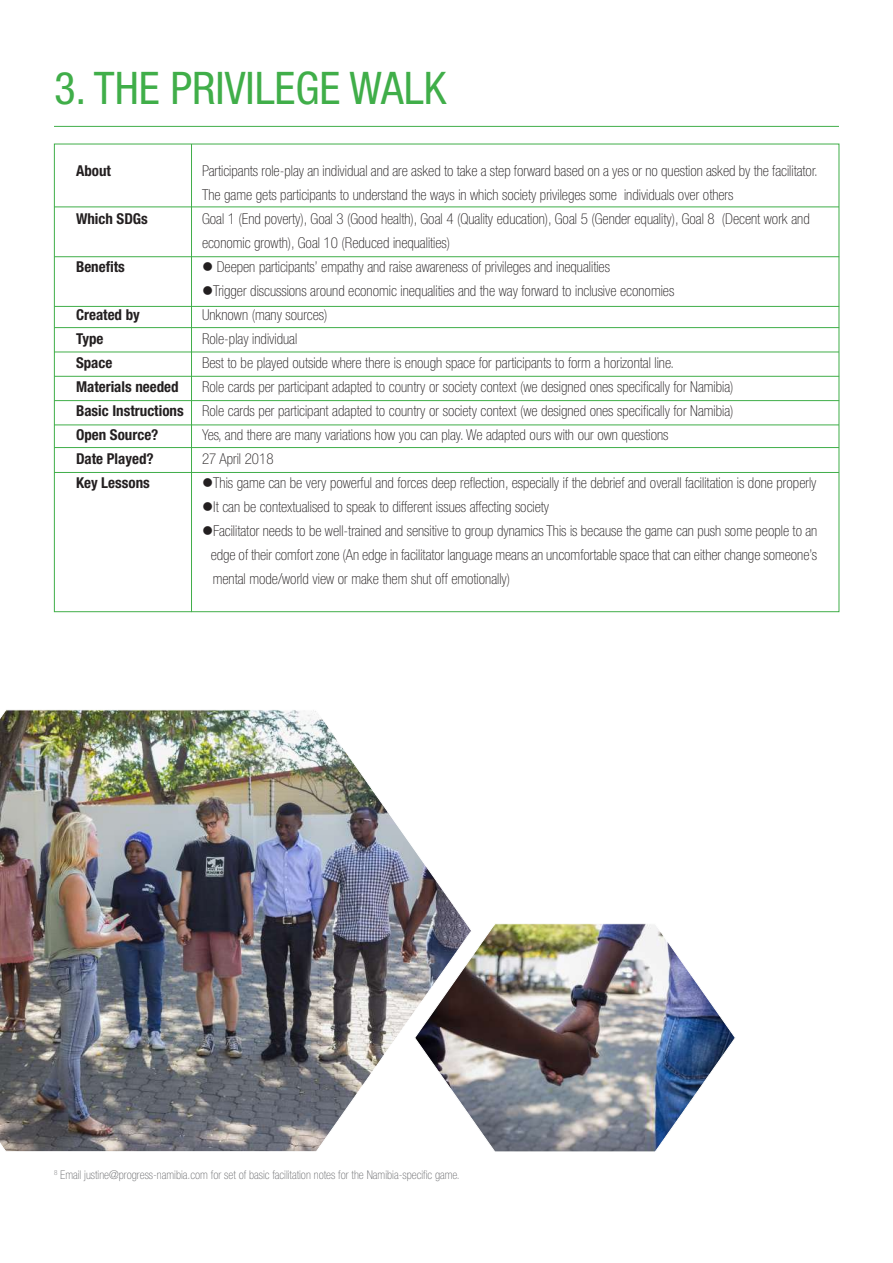
<style>
.page{position:relative;width:893px;height:1263px;background:#fff}
.page>*{position:absolute;margin:0;border:0;box-sizing:border-box;transform-origin:0 0}
.t1{font:condensed 45px "Helvetica Neue LT Std";color:#40ae49}
.t2{font:100 condensed 15px/24px "Helvetica Neue LT Std";color:#231f20}
.t3{font:700 condensed 15px "Helvetica Neue LT Std";color:#231f20}
.t4{font:100 condensed 12px "Helvetica Neue LT Std";color:#6c6d70}
.s1{font-weight:700}
</style>
<div class="page">
<hr style="left:54px;top:126px;width:785px;height:1px;background:#40ae49">
<hr style="left:191px;top:144px;width:1px;height:468px;background:#40ae49">
<hr style="left:54px;top:256px;width:785px;height:1px;background:#40ae49">
<hr style="left:54px;top:306px;width:785px;height:1px;background:#40ae49">
<hr style="left:54px;top:327px;width:785px;height:1px;background:#40ae49">
<hr style="left:54px;top:352px;width:785px;height:1px;background:#40ae49">
<hr style="left:54px;top:376px;width:785px;height:1px;background:#40ae49">
<hr style="left:54px;top:400px;width:785px;height:1px;background:#40ae49">
<img style="left:0;top:710px;width:466px;height:442px">
<img style="left:414px;top:923px;width:322px;height:229px">
<hr style="left:54px;top:207px;width:785px;height:1px;background:#40ae49">
<hr style="left:54px;top:424px;width:785px;height:1px;background:#40ae49">
<hr style="left:54px;top:447px;width:785px;height:1px;background:#40ae49">
<hr style="left:54px;top:472px;width:785px;height:1px;background:#40ae49">
<h1 class="t1" style="left:54px;top:62px;width:394px">3. THE PRIVILEGE WALK</h1>
<p class="t3" style="left:76px;top:162px;width:36px">About</p>
<p class="t2" style="left:202px;top:159px;width:617px">Participants role-play an individual and are asked to take a step forward based on a yes or no question asked by the facilitator.<br>The game gets participants to understand the ways in which society privileges some individuals over others</p>
<p class="t3" style="left:76px;top:210px;width:73px">Which SDGs</p>
<p class="t2" style="left:202px;top:207px;width:609px">Goal 1 (End poverty), Goal 3 (Good health), Goal 4 (Quality education), Goal 5 (Gender equality), Goal 8 (Decent work and economic growth), Goal 10 (Reduced inequalities)</p>
<p class="t3" style="left:76px;top:258px;width:50px">Benefits</p>
<p class="t2" style="left:202px;top:255px;width:409px">● Deepen participants’ empathy and raise awareness of privileges and inequalities</p>
<p class="t2" style="left:202px;top:279px;width:474px">●Trigger discussions around economic inequalities and the way forward to inclusive economies</p>
<p class="t3" style="left:76px;top:306px;width:65px">Created by</p>
<p class="t2" style="left:202px;top:303px;width:127px">Unknown (many sources)</p>
<p class="t3" style="left:76px;top:330px;width:29px">Type</p>
<p class="t2" style="left:202px;top:327px;width:97px">Role-play individual</p>
<p class="t3" style="left:76px;top:354px;width:38px">Space</p>
<p class="t2" style="left:202px;top:351px;width:473px">Best to be played outside where there is enough space for participants to form a horizontal line.</p>
<p class="t3" style="left:76px;top:378px;width:104px">Materials needed</p>
<p class="t2" style="left:76px;top:375px;width:659px;text-align:justify;text-indent:126px">Role cards per participant adapted to country or society context (we designed ones specifically for Namibia)<br><span class="s1">Basic Instructions</span> Role cards per participant adapted to country or society context (we designed ones specifically for Namibia)<br><span class="s1">Open Source?</span></p>
<p class="t2" style="left:202px;top:423px;width:468px">Yes, and there are many variations how you can play. We adapted ours with our own questions</p>
<p class="t3" style="left:76px;top:450px;width:79px">Date Played?</p>
<p class="t2" style="left:202px;top:447px;width:73px">27 April 2018</p>
<p class="t3" style="left:76px;top:474px;width:75px">Key Lessons</p>
<p class="t2" style="left:202px;top:471px;width:616px">●This game can be very powerful and forces deep reflection, especially if the debrief and overall facilitation is done properly</p>
<p class="t2" style="left:202px;top:495px;width:349px">●It can be contextualised to speak to different issues affecting society</p>
<p class="t2" style="left:211px;top:519px;width:608px;text-align:justify;text-indent:-9px">●Facilitator needs to be well-trained and sensitive to group dynamics This is because the game can push some people to an edge of their comfort zone (An edge in facilitator language means an uncomfortable space that can either change someone’s mental mode/world view or make them shut off emotionally)</p>
<p class="t4" style="left:54px;top:1168px;width:407px"><sup>8</sup> Email justine@progress-namibia.com for set of basic facilitation notes for the Namibia-specific game.</p>
</div>
